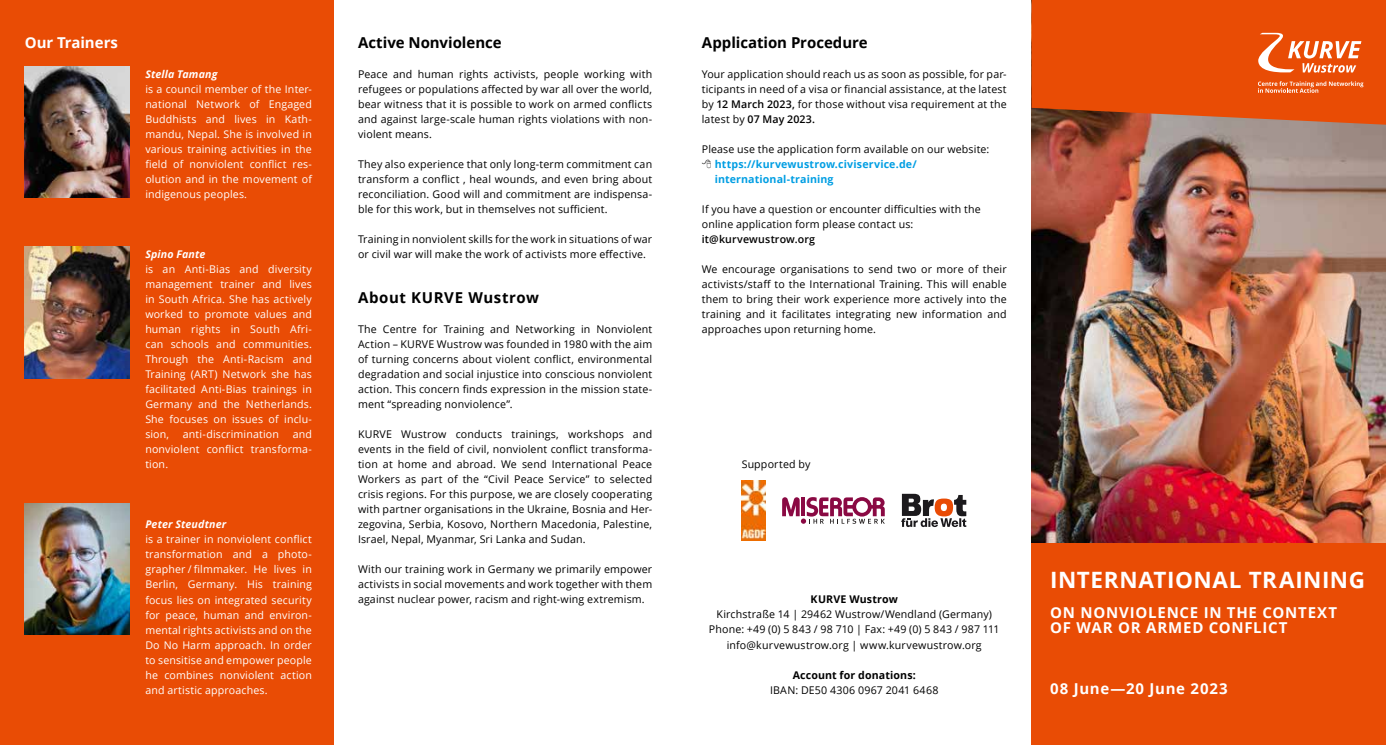
<style>
.page{position:relative;width:1386px;height:745px;background:#fff}
.page>*{position:absolute;margin:0;border:0;box-sizing:border-box;transform-origin:0 0}
.t1{font:700 22.5px "Open Sans";letter-spacing:.025em;color:#fff}
.t2{font:700 15px/15px "Open Sans";letter-spacing:.05em;color:#fff}
.t3{font:700 15px "Open Sans";color:#000}
.t4{font:700 15px "Open Sans";letter-spacing:.04em;color:#000}
.t5{font:700 15px "Open Sans";letter-spacing:-.005em;color:#fff}
.t6{font:10.62px/15px "Open Sans";letter-spacing:.015em;color:#000;text-align:justify}
.t7{font:10.62px/15px "Open Sans";letter-spacing:.015em;color:#fff;text-align:justify}
.t8{font:700 10.62px/15px "Open Sans";letter-spacing:.01em;color:#009ee3}
.t9{font:italic 700 10.62px "Open Sans";letter-spacing:.01em;color:#fff}
.t10{font:700 10.62px "Open Sans";letter-spacing:.01em;color:#000}
.t11{font:600 10.62px "Open Sans";letter-spacing:.015em;color:#000}
.s1{font-weight:600}
</style>
<div class="page">
<img style="left:1031px;top:125px;width:354px;height:418px">
<svg style="left:1031px;top:0;width:354px;height:125px;background:#e04e0b"></svg>
<div style="left:0;top:0;width:333px;height:744px;background:#e94c05"></div>
<div style="left:1031px;top:543px;width:354px;height:201px;background:#e94c05"></div>
<img style="left:25px;top:67px;width:105px;height:131px">
<img style="left:25px;top:247px;width:105px;height:131px">
<img style="left:25px;top:503px;width:105px;height:131px">
<svg style="left:1258px;top:33px;width:103px;height:40px"></svg>
<svg style="left:1258px;top:81px;width:105px;height:12px"></svg>
<img style="left:741px;top:480px;width:24px;height:60px">
<svg style="left:782px;top:497px;width:103px;height:26px"></svg>
<svg style="left:901px;top:493px;width:65px;height:33px"></svg>
<h2 class="t5" style="left:25px;top:32px;width:95px">Our Trainers</h2>
<p class="t9" style="left:145px;top:66px;width:74px">Stella Tamang</p>
<p class="t7" style="left:145px;top:81px;width:168px">is a council member of the Inter&shy;national Network of Engaged Buddhists and lives in Kath&shy;mandu, Nepal. She is involved in various training activities in the field of nonviolent conflict res&shy;olution and in the movement of indigenous peoples.</p>
<p class="t9" style="left:145px;top:246px;width:62px">Spino Fante</p>
<p class="t7" style="left:145px;top:261px;width:168px">is an Anti-Bias and diversity management trainer and lives in South Africa. She has actively worked to promote values and human rights in South Afri&shy;can schools and communities.<br>Through the Anti-Racism and Training (ART) Network she has facilitated Anti-Bias trainings in Germany and the Netherlands.<br>She focuses on issues of inclu&shy;sion,</p>
<p class="t7" style="left:145px;top:426px;width:168px;text-indent:147px">and nonviolent conflict transforma&shy;tion.</p>
<p class="t7" style="left:183px;top:426px;width:98px">anti-discrimination</p>
<p class="t9" style="left:145px;top:516px;width:82px">Peter Steudtner</p>
<p class="t7" style="left:145px;top:531px;width:168px">is a trainer in nonviolent conflict transformation and a photo&shy;grapher / filmmaker. He lives in Berlin, Germany. His training focus lies on integrated security for peace, human and environ&shy;mental rights activists and on the Do No Harm approach. In order to sensitise and empower people he combines nonviolent action and artistic approaches.</p>
<h2 class="t3" style="left:358px;top:32px;width:145px">Active Nonviolence</h2>
<p class="t6" style="left:358px;top:66px;width:296px">Peace and human rights activists, people working with refugees or populations affected by war all over the world, bear witness that it is possible to work on armed conflicts and against large-scale human rights violations with non&shy;violent means.</p>
<p class="t6" style="left:358px;top:156px;width:296px">They also experience that only long-term commitment can transform a conflict , heal wounds, and even bring about reconciliation. Good will and commitment are indispensa&shy;ble for this work, but in themselves not sufficient.</p>
<p class="t6" style="left:358px;top:231px;width:296px">Training in nonviolent skills for the work in situations of war or civil war will make the work of activists more effective.</p>
<h2 class="t4" style="left:358px;top:287px;width:183px">About KURVE Wustrow</h2>
<p class="t6" style="left:358px;top:321px;width:296px">The Centre for Training and Networking in Nonviolent Action – KURVE Wustrow was founded in 1980 with the aim of turning concerns about violent conflict, environmental degradation and social injustice into conscious nonviolent action. This concern finds expression in the mission state&shy;ment “spreading nonviolence”.</p>
<p class="t6" style="left:358px;top:426px;width:296px">KURVE Wustrow conducts trainings, workshops and events in the field of civil, nonviolent conflict transforma&shy;tion at home and abroad. We send International Peace Workers as part of the “Civil Peace Service” to selected crisis regions. For this purpose, we are closely cooperating with partner organisations in the Ukraine, Bosnia and Her&shy;zegovina, Serbia, Kosovo, Northern Macedonia, Palestine, Israel, Nepal, Myanmar, Sri Lanka and Sudan.</p>
<p class="t6" style="left:358px;top:561px;width:296px">With our training work in Germany we primarily empower activists in social movements and work together with them against nuclear power, racism and right-wing extremism.</p>
<h2 class="t3" style="left:702px;top:32px;width:167px">Application Procedure</h2>
<p class="t6" style="left:702px;top:66px;width:306px">Your application should reach us as soon as possible, for par&shy;ticipants in need of a visa or financial assistance, at the latest by <span class="s1">12 March 2023,</span> for those without visa requirement at the latest by <span class="s1">07 May 2023.</span></p>
<p class="t6" style="left:702px;top:141px;width:289px">Please use the application form available on our website:</p>
<p class="t8" style="left:714px;top:156px;width:204px">https://kurvewustrow.civiservice.de/ international-training</p>
<p class="t6" style="left:702px;top:201px;width:280px">If you have a question or encounter difficulties with the online application form please contact us:</p>
<p class="t11" style="left:702px;top:232px;width:115px">it@kurvewustrow.org</p>
<p class="t6" style="left:702px;top:261px;width:306px">We encourage organisations to send two or more of their activists/staff to the International Training. This will enable them to bring their work experience more actively into the training and it facilitates integrating new information and approaches upon returning home.</p>
<p class="t6" style="left:741px;top:456px;width:70px">Supported by</p>
<p class="t10" style="left:810px;top:591px;width:89px">KURVE Wustrow</p>
<p class="t6" style="left:709px;top:606px;width:292px;text-align:center">Kirchstraße 14 | 29462 Wustrow/Wendland (Germany)<br>Phone: +49 (0) 5 843 / 98 710 | Fax: +49 (0) 5 843 / 987 111 info@kurvewustrow.org | www.kurvewustrow.org</p>
<p class="t10" style="left:792px;top:666px;width:125px">Account for donations:</p>
<p class="t6" style="left:770px;top:681px;width:170px">IBAN: DE50 4306 0967 2041 6468</p>
<h1 class="t1" style="left:1050px;top:564px;width:316px">INTERNATIONAL TRAINING</h1>
<h2 class="t2" style="left:1050px;top:604px;width:289px">ON NONVIOLENCE IN THE CONTEXT<br>OF WAR OR ARMED CONFLICT</h2>
<h2 class="t2" style="left:1050px;top:679px;width:179px">08 June—20 June 2023</h2>
</div>
